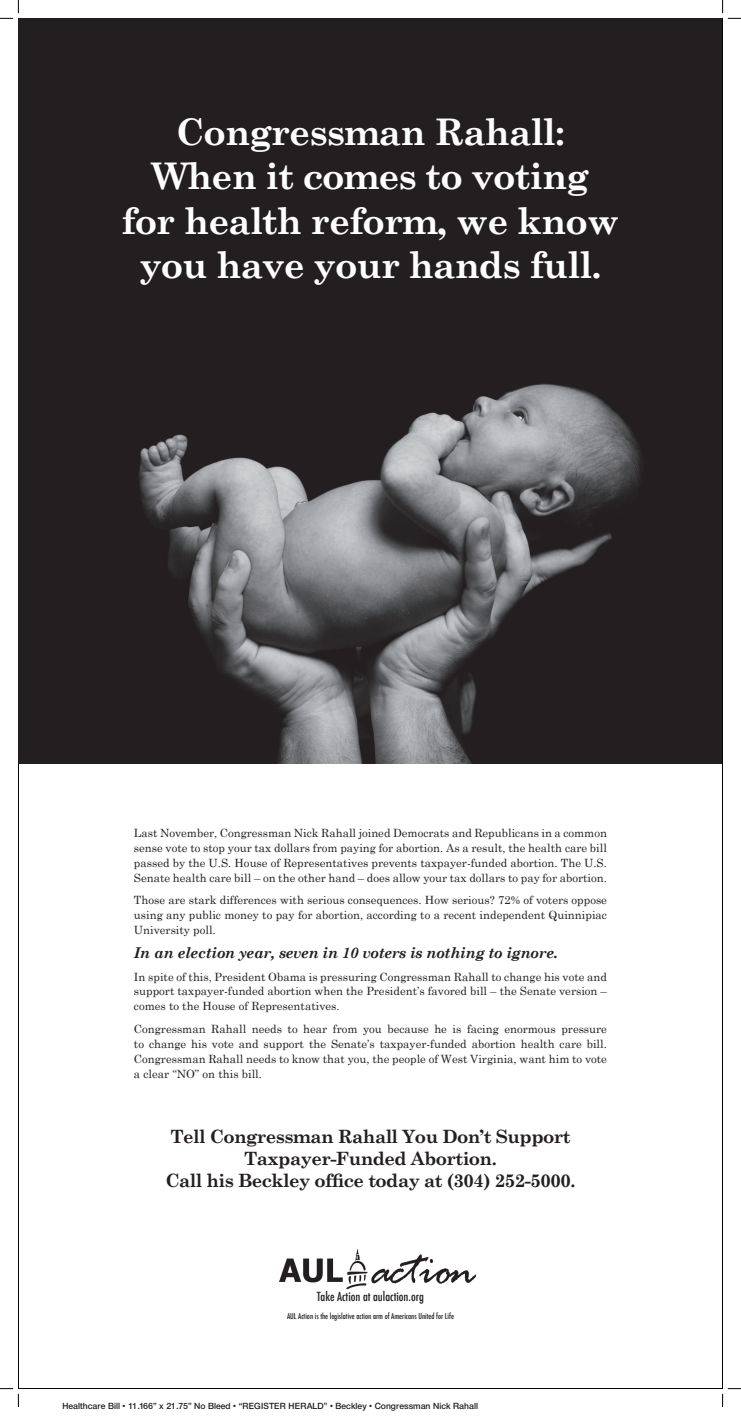
<style>
.page{position:relative;width:741px;height:1428px;background:#fff}
.page>*{position:absolute;margin:0;border:0;box-sizing:border-box;transform-origin:0 0}
.t1{font:700 36.75px/44.1px "Century Schoolbook";letter-spacing:-.025em;color:#fff;text-align:center}
.t2{font:700 18.38px/21.9px "Century Schoolbook";letter-spacing:-.03em;color:#231f20;text-align:center}
.Emphasis{font:italic 700 14.88px "Century Schoolbook";letter-spacing:-.02em;color:#231f20}
.t3{font:500 condensed 12.25px "Futura";color:#231f20}
.Body_Copy{font:11.38px/14.9px "Century Schoolbook";color:#231f20;text-align:justify}
.t4{font:500 8.75px "Neue Helvetica BQ";color:#231f20}
.t5{font:500 condensed 7.88px "Futura";color:#231f20}
</style>
<div class="page">
<div style="left:19px;top:19px;width:703px;height:745px;background:#231f20"></div>
<img style="left:139px;top:384px;width:501px;height:380px">
<img style="left:279px;top:1249px;width:196px;height:40px">
<svg style="left:0;top:0;width:19px;height:19px"></svg>
<svg style="left:0;top:1388px;width:19px;height:19px"></svg>
<svg style="left:721px;top:0;width:19px;height:19px"></svg>
<svg style="left:721px;top:1388px;width:19px;height:19px"></svg>
<p class="t1" style="left:176px;top:110px;width:390px">Congressman Rahall:</p>
<p class="t1" style="left:121px;top:154px;width:499px">When it comes to voting for health reform, we know you have your hands full.</p>
<p class="Body_Copy" style="left:134px;top:825px;width:474px">Last November, Congressman Nick Rahall joined Democrats and Republicans in a common sense vote to stop your tax dollars from paying for abortion. As a result, the health care bill passed by the U.S. House of Representatives prevents taxpayer-funded abortion. The U.S.<br>Senate health care bill – on the other hand – does allow your tax dollars to pay for abortion.</p>
<p class="Body_Copy" style="left:134px;top:893px;width:474px">Those are stark differences with serious consequences. How serious? 72% of voters oppose using any public money to pay for abortion, according to a recent independent Quinnipiac University poll.</p>
<p class="Emphasis" style="left:134px;top:943px;width:425px">In an election year, seven in 10 voters is nothing to ignore.</p>
<p class="Body_Copy" style="left:134px;top:969px;width:474px">In spite of this, President Obama is pressuring Congressman Rahall to change his vote and support taxpayer-funded abortion when the President’s favored bill – the Senate version – comes to the House of Representatives.</p>
<p class="Body_Copy" style="left:134px;top:1021px;width:474px">Congressman Rahall needs to hear from you because he is facing enormous pressure to change his vote and support the Senate’s taxpayer-funded abortion health care bill.<br>Congressman Rahall needs to know that you, the people of West Virginia, want him to vote a clear “NO” on this bill.</p>
<p class="t2" style="left:170px;top:1126px;width:401px">Tell Congressman Rahall You Don’t Support<br>Taxpayer-Funded Abortion.</p>
<p class="t2" style="left:165px;top:1170px;width:411px">Call his Beckley office today at (304) 252-5000.</p>
<p class="t3" style="left:317px;top:1289px;width:109px">Take Action at aulaction.org</p>
<p class="t5" style="left:287px;top:1311px;width:168px">AUL Action is the legislative action arm of Americans United for Life</p>
<p class="t4" style="left:62px;top:1400px;width:417px">Healthcare Bill • 11.166” x 21.75” No Bleed • “REGISTER HERALD” • Beckley • Congressman Nick Rahall</p>
</div>
